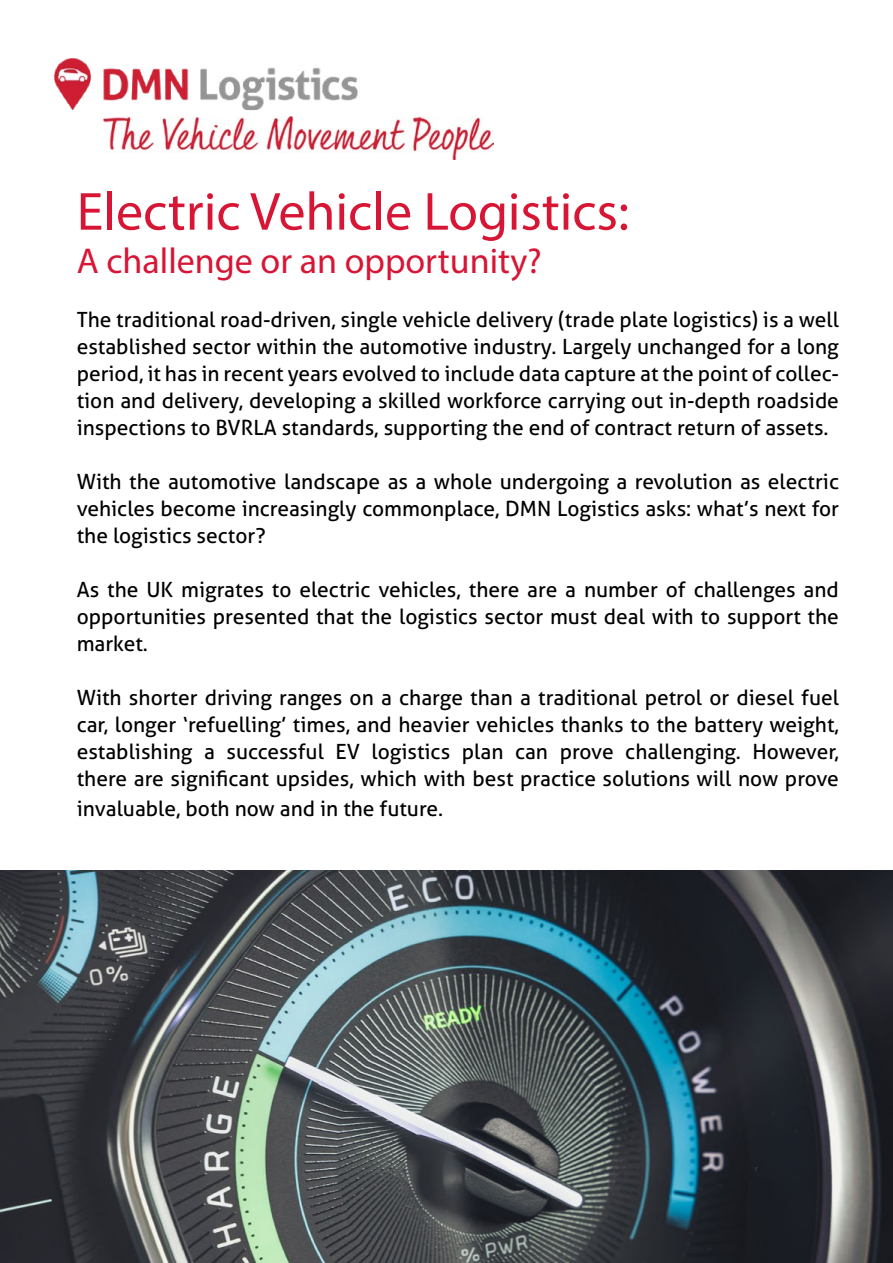
<style>
.page{position:relative;width:893px;height:1263px;background:#fff}
.page>*{position:absolute;margin:0;border:0;box-sizing:border-box;transform-origin:0 0}
.t1{font:54px "Myriad Pro";color:#d71635}
.t2{font:36px "Myriad Pro";color:#d71635}
.t3{font:21px/27px "Aller";color:#000;text-align:justify}
</style>
<div class="page">
<img style="left:0;top:871px;width:893px;height:392px">
<img style="left:54px;top:58px;width:304px;height:53px">
<img style="left:104px;top:117px;width:390px;height:42px">
<h1 class="t1" style="left:77px;top:178px;width:554px">Electric Vehicle Logistics:</h1>
<h2 class="t2" style="left:77px;top:239px;width:467px">A challenge or an opportunity?</h2>
<p class="t3" style="left:77px;top:306px;width:764px">The traditional road-driven, single vehicle delivery (trade plate logistics) is a well established sector within the automotive industry. Largely unchanged for a long period, it has in recent years evolved to include data capture at the point of collec&shy;tion and delivery, developing a skilled workforce carrying out in-depth roadside inspections to BVRLA standards, supporting the end of contract return of assets.</p>
<p class="t3" style="left:77px;top:468px;width:764px">With the automotive landscape as a whole undergoing a revolution as electric vehicles become increasingly commonplace, DMN Logistics asks: what’s next for the logistics sector?</p>
<p class="t3" style="left:77px;top:576px;width:764px">As the UK migrates to electric vehicles, there are a number of challenges and opportunities presented that the logistics sector must deal with to support the market.</p>
<p class="t3" style="left:77px;top:684px;width:764px">With shorter driving ranges on a charge than a traditional petrol or diesel fuel car, longer ‘refuelling’ times, and heavier vehicles thanks to the battery weight, establishing a successful EV logistics plan can prove challenging. However, there are significant upsides, which with best practice solutions will now prove</p>
<p class="t3" style="left:77px;top:795px;width:368px">invaluable, both now and in the future.</p>
</div>
